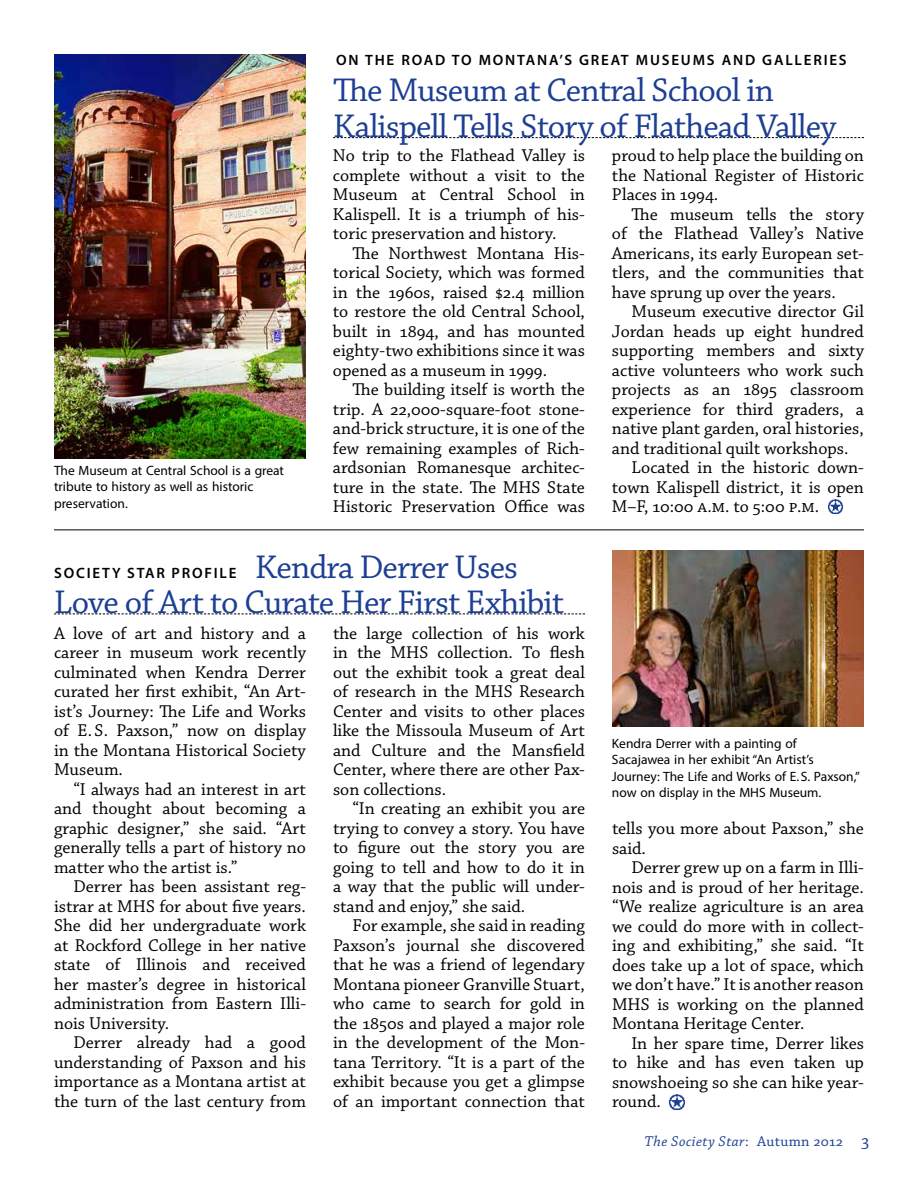
<style>
.page{position:relative;width:918px;height:1188px;background:#fff}
.page>*{position:absolute;margin:0;border:0;box-sizing:border-box;transform-origin:0 0}
.t1{font:34.5px/36px "Chaparral Pro";letter-spacing:-.025em;color:#1c3e94}
.t2{font:18px/19.5px "Chaparral Pro";color:#000;text-align:justify}
.t3{font:600 15px "Myriad Pro";letter-spacing:.12em;color:#000}
.t4{font:italic 15px "Chaparral Pro";letter-spacing:.03em;color:#1c3e94}
.t5{font:13.5px/16.5px "Myriad Pro";color:#000}
.s1{font-style:normal}
.s2{font-style:normal;font-size:18px}
</style>
<div class="page">
<img style="left:828px;top:499px;width:15px;height:15px">
<img style="left:670px;top:1094px;width:15px;height:15px">
<svg style="left:333px;top:137px;width:531px;height:1px"></svg>
<svg style="left:54px;top:614px;width:531px;height:1px"></svg>
<img style="left:54px;top:54px;width:252px;height:405px">
<img style="left:612px;top:551px;width:252px;height:175px">
<hr style="left:54px;top:530px;width:810px;height:1px;background:#000">
<p class="t5" style="left:54px;top:462px;width:232px">The Museum at Central School is a great tribute to history as well as historic preservation.</p>
<p class="t3" style="left:336px;top:51px;width:512px">ON THE ROAD TO MONTANA’S GREAT MUSEUMS AND GALLERIES</p>
<h1 class="t1" style="left:333px;top:74px;width:505px">The Museum at Central School in<br>Kalispell Tells Story of Flathead Valley</h1>
<p class="t2" style="left:333px;top:147px;width:254px">No trip to the Flathead Valley is complete without a visit to the Museum at Central School in Kalispell. It is a triumph of his&shy;toric preservation and history.</p>
<p class="t2" style="left:333px;top:244px;width:254px;text-indent:19px">The Northwest Montana His&shy;torical Society, which was formed in the 1960s, raised $2.4 million to restore the old Central School, built in 1894, and has mounted eighty-two exhibitions since it was opened as a museum in 1999.</p>
<p class="t2" style="left:333px;top:380px;width:254px;text-indent:19px">The building itself is worth the trip. A 22,000-square-foot stone&shy;and-brick structure, it is one of the few remaining examples of Rich&shy;ardsonian Romanesque architec&shy;ture in the state. The MHS State Historic Preservation Office was</p>
<p class="t2" style="left:612px;top:146px;width:254px">proud to help place the building on the National Register of Historic Places in 1994.</p>
<p class="t2" style="left:612px;top:205px;width:254px;text-indent:19px">The museum tells the story of the Flathead Valley’s Native Americans, its early European set&shy;tlers, and the communities that have sprung up over the years.</p>
<p class="t2" style="left:631px;top:302px;width:234px">Museum executive director Gil</p>
<p class="t2" style="left:612px;top:322px;width:253px">Jordan heads up eight hundred</p>
<p class="t2" style="left:612px;top:341px;width:253px">supporting members and sixty</p>
<p class="t2" style="left:612px;top:361px;width:253px">active volunteers who work such</p>
<p class="t2" style="left:612px;top:380px;width:254px">projects as an 1895 classroom</p>
<p class="t2" style="left:612px;top:400px;width:253px">experience for third graders, a</p>
<p class="t2" style="left:612px;top:419px;width:253px">native plant garden, oral histories,</p>
<p class="t2" style="left:612px;top:439px;width:238px">and traditional quilt workshops.</p>
<p class="t2" style="left:631px;top:458px;width:234px">Located in the historic down-</p>
<p class="t2" style="left:612px;top:478px;width:254px">town Kalispell district, it is open</p>
<p class="t2" style="left:612px;top:497px;width:209px">M–F, 10:00 a.m. to 5:00 p.m.</p>
<h1 class="t1" style="left:54px;top:550px;width:512px;text-indent:201px">Kendra Derrer Uses<br>Love of Art to Curate Her First Exhibit</h1>
<p class="t3" style="left:54px;top:563px;width:184px">SOCIETY STAR PROFILE</p>
<p class="t2" style="left:54px;top:624px;width:254px">A love of art and history and a career in museum work recently culminated when Kendra Derrer curated her first exhibit, “An Art&shy;ist’s Journey: The Life and Works of E. S. Paxson,” now on display in the Montana Historical Society Museum.</p>
<p class="t2" style="left:54px;top:780px;width:254px;text-indent:19px">“I always had an interest in art and thought about becoming a graphic designer,” she said. “Art generally tells a part of history no matter who the artist is.”</p>
<p class="t2" style="left:54px;top:878px;width:254px;text-indent:19px">Derrer has been assistant reg&shy;istrar at MHS for about five years.<br>She did her undergraduate work at Rockford College in her native state of Illinois and received her master’s degree in historical administration from Eastern Illi&shy;nois University.</p>
<p class="t2" style="left:54px;top:1034px;width:253px;text-indent:19px">Derrer already had a good understanding of Paxson and his importance as a Montana artist at the turn of the last century from</p>
<p class="t2" style="left:333px;top:624px;width:254px">the large collection of his work in the MHS collection. To flesh out the exhibit took a great deal of research in the MHS Research Center and visits to other places like the Missoula Museum of Art and Culture and the Mansfield Center, where there are other Pax&shy;son collections.</p>
<p class="t2" style="left:333px;top:800px;width:254px;text-indent:19px">“In creating an exhibit you are trying to convey a story. You have to figure out the story you are going to tell and how to do it in a way that the public will under&shy;stand and enjoy,” she said.</p>
<p class="t2" style="left:333px;top:917px;width:254px;text-indent:19px">For example, she said in reading Paxson’s journal she discovered that he was a friend of legendary Montana pioneer Granville Stuart, who came to search for gold in the 1850s and played a major role in the development of the Mon&shy;tana Territory. “It is a part of the exhibit because you get a glimpse of an important connection that</p>
<p class="t5" style="left:612px;top:735px;width:249px">Kendra Derrer with a painting of<br>Sacajawea in her exhibit “An Artist’s Journey: The Life and Works of E. S. Paxson,” now on display in the MHS Museum.</p>
<p class="t2" style="left:612px;top:820px;width:253px">tells you more about Paxson,” she said.</p>
<p class="t2" style="left:612px;top:859px;width:254px;text-indent:19px">Derrer grew up on a farm in Illi&shy;nois and is proud of her heritage. “We realize agriculture is an area we could do more with in collect&shy;ing and exhibiting,” she said. “It does take up a lot of space, which we don’t have.” It is another reason MHS is working on the planned Montana Heritage Center.</p>
<p class="t2" style="left:612px;top:1034px;width:253px;text-indent:19px">In her spare time, Derrer likes to hike and has even taken up snowshoeing so she can hike year&shy;round.</p>
<p class="t4" style="left:645px;top:1133px;width:226px">The Society Star<span class="s1">: Autumn 2012</span> <span class="s2">3</span></p>
</div>
